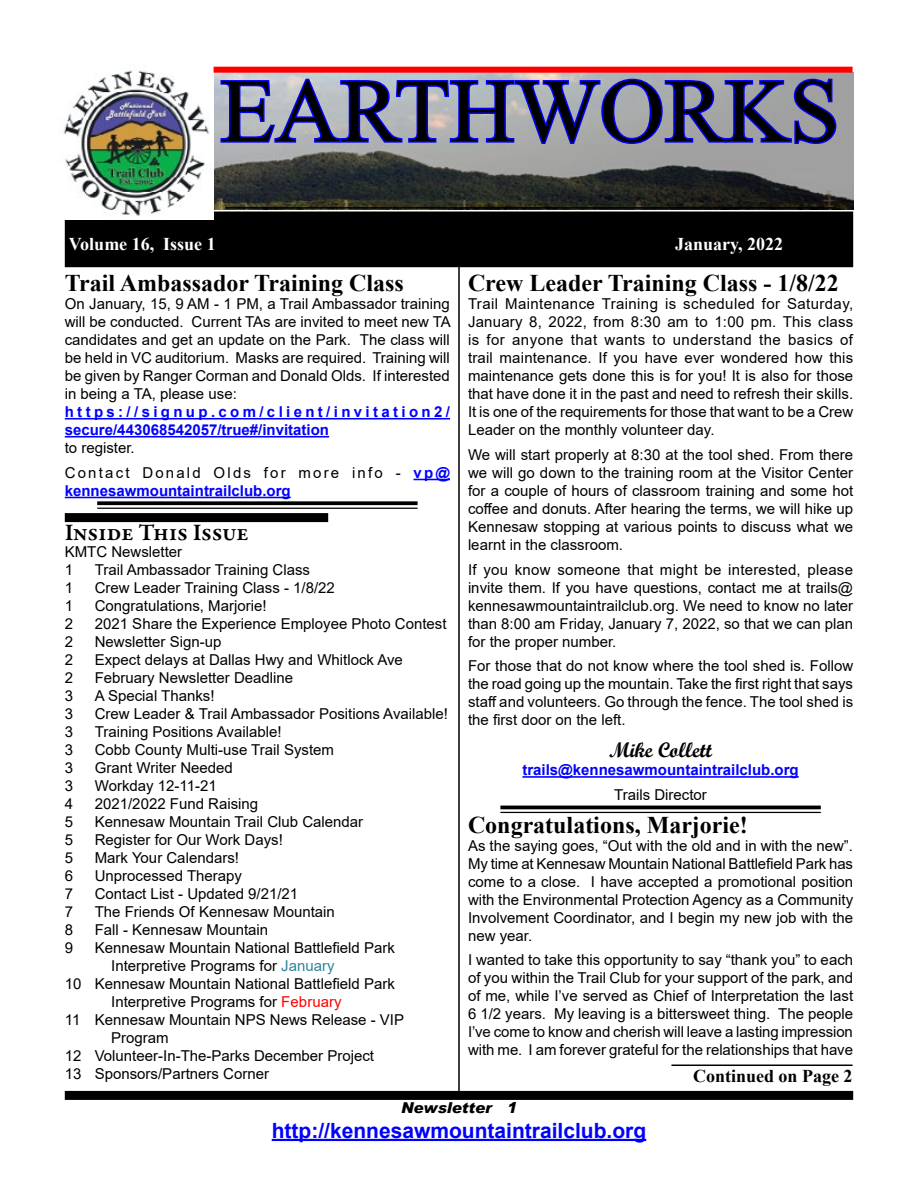
<style>
.page{position:relative;width:918px;height:1188px;background:#fff}
.page>*{position:absolute;margin:0;border:0;box-sizing:border-box;transform-origin:0 0}
.t1{font:90px "Times New Roman";color:#000}
.t2{font:700 24px "Times New Roman";color:#000}
.t3{font:600 24px "Garamond Premr Pro";letter-spacing:-.01em;color:#000}
.t4{font:700 21px "Arial";color:#00f}
.t5{font:21px "Script MT Bold";color:#000}
.t6{font:700 18px "Times New Roman";color:#fff}
.t7{font:700 18px "Times New Roman";color:#000}
.t8{font:15px/18px "Arial";color:#000;text-align:justify}
.t9{font:700 15px/18px "Arial";color:#00f}
.t10{font:15px/24.8px "Arial";letter-spacing:.145em;color:#000}
.t11{font:italic 900 15px "Arial";color:#000}
.s1{font-weight:700;color:#00f}
.s2{color:#31849b}
.s3{color:#f00}
</style>
<div class="page">
<div style="left:65px;top:1091px;width:788px;height:9px;background:#000"></div>
<hr style="left:272px;top:1139px;width:374px;height:2px;background:#00f">
<div style="left:65px;top:513px;width:263px;height:9px;background:#000"></div>
<div style="left:66px;top:212px;width:786px;height:54px;background:#000"></div>
<div style="left:65px;top:212px;width:788px;height:55px;border:2px solid #000"></div>
<img style="left:214px;top:73px;width:639px;height:136px">
<img style="left:63px;top:66px;width:151px;height:154px">
<svg style="left:219px;top:76px;width:619px;height:70px;background:#8082c7"></svg>
<hr style="left:225px;top:207px;width:610px;height:2px;background:#000">
<div style="left:214px;top:67px;width:639px;height:6px;background:#f00"></div>
<hr style="left:458px;top:260px;width:2px;height:835px;background:#000">
<hr style="left:522px;top:776px;width:277px;height:2px;background:#00f">
<hr style="left:500px;top:806px;width:321px;height:3px;background:#000">
<hr style="left:500px;top:812px;width:321px;height:1px;background:#000">
<hr style="left:65px;top:418px;width:385px;height:2px;background:#00f">
<hr style="left:65px;top:436px;width:264px;height:2px;background:#00f">
<hr style="left:414px;top:479px;width:36px;height:1px;background:#00f">
<svg style="left:97px;top:501px;width:321px;height:4px"></svg>
<hr style="left:97px;top:508px;width:321px;height:1px;background:#000">
<hr style="left:65px;top:497px;width:226px;height:1px;background:#00f">
<hr style="left:671px;top:1065px;width:182px;height:1px;background:#000">
<h1 class="t1" style="left:220px;top:48px;width:621px">EARTHWORKS</h1>
<p class="t6" style="left:69px;top:231px;width:148px">Volume 16, Issue 1</p>
<p class="t6" style="left:675px;top:231px;width:110px">January, 2022</p>
<h2 class="t2" style="left:65px;top:266px;width:340px">Trail Ambassador Training Class</h2>
<p class="t8" style="left:65px;top:295px;width:388px">On January, 15, 9 AM - 1 PM, a Trail Ambassador training will be conducted. Current TAs are invited to meet new TA candidates and get an update on the Park. The class will be held in VC auditorium. Masks are required. Training will be given by Ranger Corman and Donald Olds. If interested in being a TA, please use:</p>
<p class="t9" style="left:65px;top:403px;width:387px">https://signup.com/client/invitation2/ secure/443068542057/true#/invitation</p>
<p class="t10" style="left:65px;top:435px;width:387px">to register.<br>Contact Donald Olds for more info - <span class="s1">vp@</span></p>
<p class="t9" style="left:65px;top:482px;width:227px">kennesawmountaintrailclub.org</p>
<h2 class="t3" style="left:65px;top:518px;width:186px">Inside This Issue</h2>
<p class="t8" style="left:65px;top:542px;width:119px">KMTC Newsletter<br>1</p>
<p class="t8" style="left:95px;top:560px;width:217px">Trail Ambassador Training Class</p>
<p class="t8" style="left:65px;top:578px;width:10px">1</p>
<p class="t8" style="left:95px;top:578px;width:242px">Crew Leader Training Class - 1/8/22</p>
<p class="t8" style="left:65px;top:596px;width:10px">1</p>
<p class="t8" style="left:95px;top:596px;width:173px">Congratulations, Marjorie!</p>
<p class="t8" style="left:65px;top:614px;width:10px">2</p>
<p class="t8" style="left:95px;top:614px;width:353px">2021 Share the Experience Employee Photo Contest</p>
<p class="t8" style="left:65px;top:632px;width:10px">2</p>
<p class="t8" style="left:95px;top:632px;width:128px">Newsletter Sign-up</p>
<p class="t8" style="left:65px;top:650px;width:10px">2</p>
<p class="t8" style="left:95px;top:650px;width:310px">Expect delays at Dallas Hwy and Whitlock Ave</p>
<p class="t8" style="left:65px;top:668px;width:10px">2</p>
<p class="t8" style="left:95px;top:668px;width:200px">February Newsletter Deadline</p>
<p class="t8" style="left:65px;top:686px;width:10px">3</p>
<p class="t8" style="left:95px;top:686px;width:121px">A Special Thanks!</p>
<p class="t8" style="left:65px;top:704px;width:10px">3</p>
<p class="t8" style="left:95px;top:704px;width:355px">Crew Leader &amp; Trail Ambassador Positions Available!</p>
<p class="t8" style="left:65px;top:722px;width:10px">3</p>
<p class="t8" style="left:95px;top:722px;width:188px">Training Positions Available!</p>
<p class="t8" style="left:65px;top:740px;width:10px">3</p>
<p class="t8" style="left:95px;top:740px;width:241px">Cobb County Multi-use Trail System</p>
<p class="t8" style="left:65px;top:758px;width:10px">3</p>
<p class="t8" style="left:95px;top:758px;width:140px">Grant Writer Needed</p>
<p class="t8" style="left:65px;top:776px;width:10px">3</p>
<p class="t8" style="left:95px;top:776px;width:123px">Workday 12-11-21</p>
<p class="t8" style="left:65px;top:794px;width:10px">4</p>
<p class="t8" style="left:95px;top:794px;width:165px">2021/2022 Fund Raising</p>
<p class="t8" style="left:65px;top:812px;width:10px">5</p>
<p class="t8" style="left:95px;top:812px;width:270px">Kennesaw Mountain Trail Club Calendar</p>
<p class="t8" style="left:65px;top:830px;width:10px">5</p>
<p class="t8" style="left:95px;top:830px;width:190px">Register for Our Work Days!</p>
<p class="t8" style="left:65px;top:848px;width:10px">5</p>
<p class="t8" style="left:95px;top:848px;width:146px">Mark Your Calendars!</p>
<p class="t8" style="left:65px;top:866px;width:10px">6</p>
<p class="t8" style="left:95px;top:866px;width:149px">Unprocessed Therapy</p>
<p class="t8" style="left:65px;top:884px;width:10px">7</p>
<p class="t8" style="left:95px;top:884px;width:205px">Contact List - Updated 9/21/21</p>
<p class="t8" style="left:65px;top:902px;width:10px">7</p>
<p class="t8" style="left:95px;top:902px;width:242px">The Friends Of Kennesaw Mountain</p>
<p class="t8" style="left:65px;top:920px;width:10px">8</p>
<p class="t8" style="left:95px;top:920px;width:175px">Fall - Kennesaw Mountain</p>
<p class="t8" style="left:65px;top:938px;width:10px">9</p>
<p class="t8" style="left:95px;top:938px;width:302px">Kennesaw Mountain National Battlefield Park</p>
<p class="t8" style="left:111px;top:956px;width:225px">Interpretive Programs for <span class="s2">January</span></p>
<p class="t8" style="left:65px;top:974px;width:332px">10 Kennesaw Mountain National Battlefield Park</p>
<p class="t8" style="left:111px;top:992px;width:232px">Interpretive Programs for <span class="s3">February</span></p>
<p class="t8" style="left:65px;top:1010px;width:341px">11 Kennesaw Mountain NPS News Release - VIP</p>
<p class="t8" style="left:111px;top:1028px;width:59px">Program</p>
<p class="t8" style="left:65px;top:1046px;width:311px">12 Volunteer-In-The-Parks December Project</p>
<p class="t8" style="left:65px;top:1064px;width:206px">13 Sponsors/Partners Corner</p>
<h2 class="t2" style="left:468px;top:266px;width:372px">Crew Leader Training Class - 1/8/22</h2>
<p class="t8" style="left:468px;top:295px;width:387px">Trail Maintenance Training is scheduled for Saturday, January 8, 2022, from 8:30 am to 1:00 pm. This class is for anyone that wants to understand the basics of trail maintenance. If you have ever wondered how this maintenance gets done this is for you! It is also for those that have done it in the past and need to refresh their skills.<br>It is one of the requirements for those that want to be a Crew Leader on the monthly volunteer day.</p>
<p class="t8" style="left:468px;top:446px;width:387px">We will start properly at 8:30 at the tool shed. From there we will go down to the training room at the Visitor Center for a couple of hours of classroom training and some hot coffee and donuts. After hearing the terms, we will hike up Kennesaw stopping at various points to discuss what we learnt in the classroom.</p>
<p class="t8" style="left:468px;top:560px;width:387px">If you know someone that might be interested, please invite them. If you have questions, contact me at trails@ kennesawmountaintrailclub.org. We need to know no later than 8:00 am Friday, January 7, 2022, so that we can plan for the proper number.</p>
<p class="t8" style="left:468px;top:657px;width:387px">For those that do not know where the tool shed is. Follow the road going up the mountain. Take the first right that says staff and volunteers. Go through the fence. The tool shed is the first door on the left.</p>
<h3 class="t5" style="left:609px;top:737px;width:105px">Mike Collett</h3>
<p class="t9" style="left:522px;top:761px;width:278px">trails@kennesawmountaintrailclub.org</p>
<p class="t8" style="left:614px;top:786px;width:94px">Trails Director</p>
<h2 class="t2" style="left:468px;top:807px;width:281px">Congratulations, Marjorie!</h2>
<p class="t8" style="left:468px;top:836px;width:387px">As the saying goes, “Out with the old and in with the new”.<br>My time at Kennesaw Mountain National Battlefield Park has come to a close. I have accepted a promotional position with the Environmental Protection Agency as a Community Involvement Coordinator, and I begin my new job with the new year.</p>
<p class="t8" style="left:468px;top:951px;width:387px">I wanted to take this opportunity to say “thank you” to each of you within the Trail Club for your support of the park, and of me, while I’ve served as Chief of Interpretation the last 6 1/2 years. My leaving is a bittersweet thing. The people I’ve come to know and cherish will leave a lasting impression with me. I am forever grateful for the relationships that have</p>
<p class="t7" style="left:693px;top:1063px;width:161px">Continued on Page 2</p>
<p class="t11" style="left:401px;top:1098px;width:117px">Newsletter 1</p>
<h3 class="t4" style="left:272px;top:1116px;width:376px">http://kennesawmountaintrailclub.org</h3>
</div>
